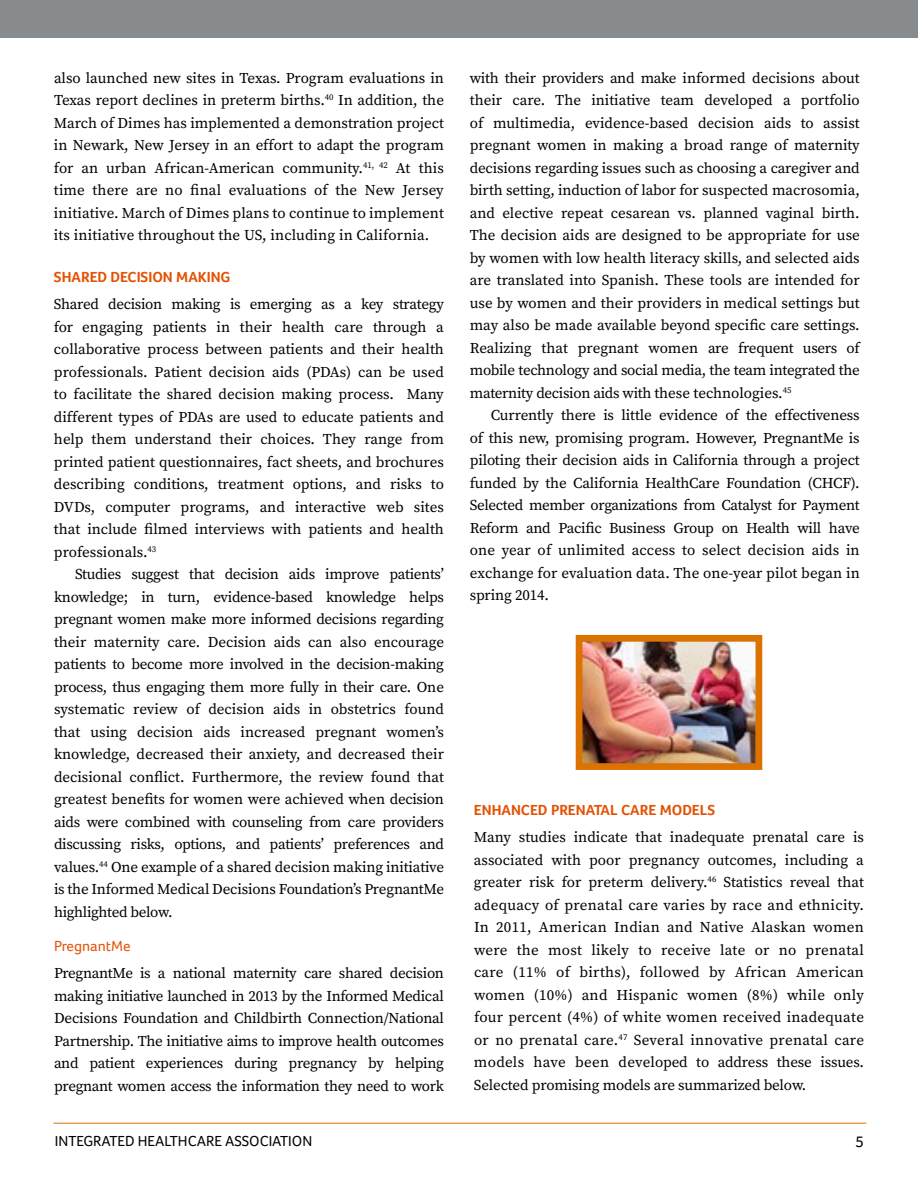
<style>
.page{position:relative;width:918px;height:1188px;background:#fff}
.page>*{position:absolute;margin:0;border:0;box-sizing:border-box;transform-origin:0 0}
.t1{font:15.75px "Foco";color:#000}
.t2{font:15px/22.5px "Source Serif Pro";letter-spacing:-.01em;color:#000;text-align:justify}
.t3{font:700 15px "Foco";color:#e35205}
.t4{font:15px "Foco";color:#000}
.t5{font:15px "Foco";color:#e35205}
</style>
<div class="page">
<div style="left:0;top:0;width:918px;height:37px;background:#888b8d"></div>
<hr style="left:53px;top:1123px;width:813px;height:1px;background:#dc7200">
<img style="left:584px;top:643px;width:170px;height:119px">
<div style="left:576px;top:635px;width:186px;height:135px;border:7px solid #dc7200"></div>
<p class="t2" style="left:54px;top:67px;width:392px">also launched new sites in Texas. Program evaluations in Texas report declines in preterm births.<sup>40</sup> In addition, the March of Dimes has implemented a demonstration project in Newark, New Jersey in an effort to adapt the program for an urban African-American community.<sup>41,</sup> <sup>42</sup> At this time there are no final evaluations of the New Jersey initiative. March of Dimes plans to continue to implement its initiative throughout the US, including in California.</p>
<p class="t3" style="left:54px;top:269px;width:178px">SHARED DECISION MAKING</p>
<p class="t2" style="left:54px;top:294px;width:392px">Shared decision making is emerging as a key strategy for engaging patients in their health care through a collaborative process between patients and their health professionals. Patient decision aids (PDAs) can be used to facilitate the shared decision making process. Many different types of PDAs are used to educate patients and help them understand their choices. They range from printed patient questionnaires, fact sheets, and brochures describing conditions, treatment options, and risks to DVDs, computer programs, and interactive web sites that include filmed interviews with patients and health professionals.<sup>43</sup></p>
<p class="t2" style="left:54px;top:564px;width:392px;text-indent:21px">Studies suggest that decision aids improve patients’ knowledge; in turn, evidence-based knowledge helps pregnant women make more informed decisions regarding their maternity care. Decision aids can also encourage patients to become more involved in the decision-making process, thus engaging them more fully in their care. One systematic review of decision aids in obstetrics found that using decision aids increased pregnant women’s knowledge, decreased their anxiety, and decreased their decisional conflict. Furthermore, the review found that greatest benefits for women were achieved when decision aids were combined with counseling from care providers discussing risks, options, and patients’ preferences and values.<sup>44</sup> One example of a shared decision making initiative is the Informed Medical Decisions Foundation’s PregnantMe highlighted below.</p>
<p class="t5" style="left:54px;top:938px;width:78px">PregnantMe</p>
<p class="t2" style="left:54px;top:963px;width:392px">PregnantMe is a national maternity care shared decision making initiative launched in 2013 by the Informed Medical Decisions Foundation and Childbirth Connection/National Partnership. The initiative aims to improve health outcomes and patient experiences during pregnancy by helping pregnant women access the information they need to work</p>
<p class="t2" style="left:470px;top:67px;width:392px">with their providers and make informed decisions about their care. The initiative team developed a portfolio of multimedia, evidence-based decision aids to assist pregnant women in making a broad range of maternity decisions regarding issues such as choosing a caregiver and birth setting, induction of labor for suspected macrosomia, and elective repeat cesarean vs. planned vaginal birth.<br>The decision aids are designed to be appropriate for use by women with low health literacy skills, and selected aids are translated into Spanish. These tools are intended for use by women and their providers in medical settings but may also be made available beyond specific care settings.<br>Realizing that pregnant women are frequent users of mobile technology and social media, the team integrated the maternity decision aids with these technologies.<sup>45</sup></p>
<p class="t2" style="left:470px;top:405px;width:392px;text-indent:21px">Currently there is little evidence of the effectiveness of this new, promising program. However, PregnantMe is piloting their decision aids in California through a project funded by the California HealthCare Foundation (CHCF).<br>Selected member organizations from Catalyst for Payment Reform and Pacific Business Group on Health will have one year of unlimited access to select decision aids in exchange for evaluation data. The one-year pilot began in spring 2014.</p>
<p class="t3" style="left:474px;top:801px;width:243px">ENHANCED PRENATAL CARE MODELS</p>
<p class="t2" style="left:474px;top:826px;width:392px">Many studies indicate that inadequate prenatal care is associated with poor pregnancy outcomes, including a greater risk for preterm delivery.<sup>46</sup> Statistics reveal that adequacy of prenatal care varies by race and ethnicity.<br>In 2011, American Indian and Native Alaskan women were the most likely to receive late or no prenatal care (11% of births), followed by African American women (10%) and Hispanic women (8%) while only four percent (4%) of white women received inadequate or no prenatal care.<sup>47</sup> Several innovative prenatal care models have been developed to address these issues.<br>Selected promising models are summarized below.</p>
<p class="t4" style="left:55px;top:1133px;width:259px">INTEGRATED HEALTHCARE ASSOCIATION</p>
<p class="t1" style="left:855px;top:1132px;width:10px">5</p>
</div>
